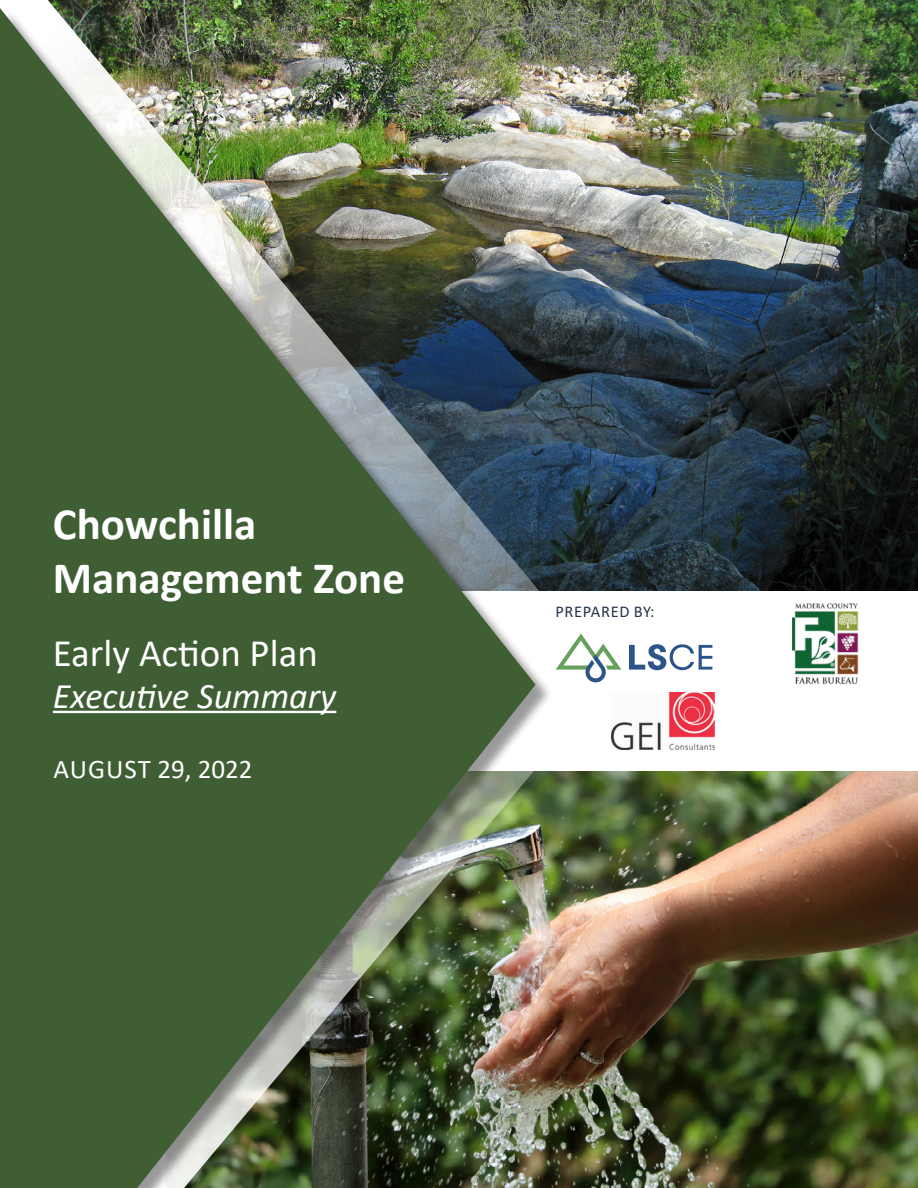
<style>
.page{position:relative;width:918px;height:1188px;background:#fff}
.page>*{position:absolute;margin:0;border:0;box-sizing:border-box;transform-origin:0 0}
.t1{font:700 45px/54px "Calibri";color:#fff}
.t2{font:39px "Calibri";color:#fff}
.t3{font:italic 36px "Calibri";color:#fff}
.t4{font:27px "Calibri";letter-spacing:.025em;color:#fff}
.t5{font:16.5px "Calibri";letter-spacing:.04em;color:#243449}
</style>
<div class="page">
<img style="left:546px;top:0;width:372px;height:591px">
<img style="left:553px;top:771px;width:365px;height:417px">
<div style="left:0;top:8px;width:553px;height:1180px;background:#000;opacity:.4"></div>
<img style="left:0;top:6px;width:536px;height:1182px">
<img style="left:792px;top:603px;width:67px;height:82px">
<svg style="left:629px;top:644px;width:83px;height:26px"></svg>
<svg style="left:556px;top:633px;width:65px;height:49px"></svg>
<img style="left:611px;top:692px;width:103px;height:58px">
<hr style="left:53px;top:711px;width:283px;height:2px;background:#fff">
<p class="t1" style="left:53px;top:496px;width:354px">Chowchilla<br>Management Zone</p>
<p class="t2" style="left:53px;top:626px;width:266px">Early Action Plan</p>
<p class="t3" style="left:53px;top:671px;width:285px">Executive Summary</p>
<p class="t4" style="left:53px;top:750px;width:201px">AUGUST 29, 2022</p>
<p class="t5" style="left:555px;top:600px;width:101px">PREPARED BY:</p>
</div>
